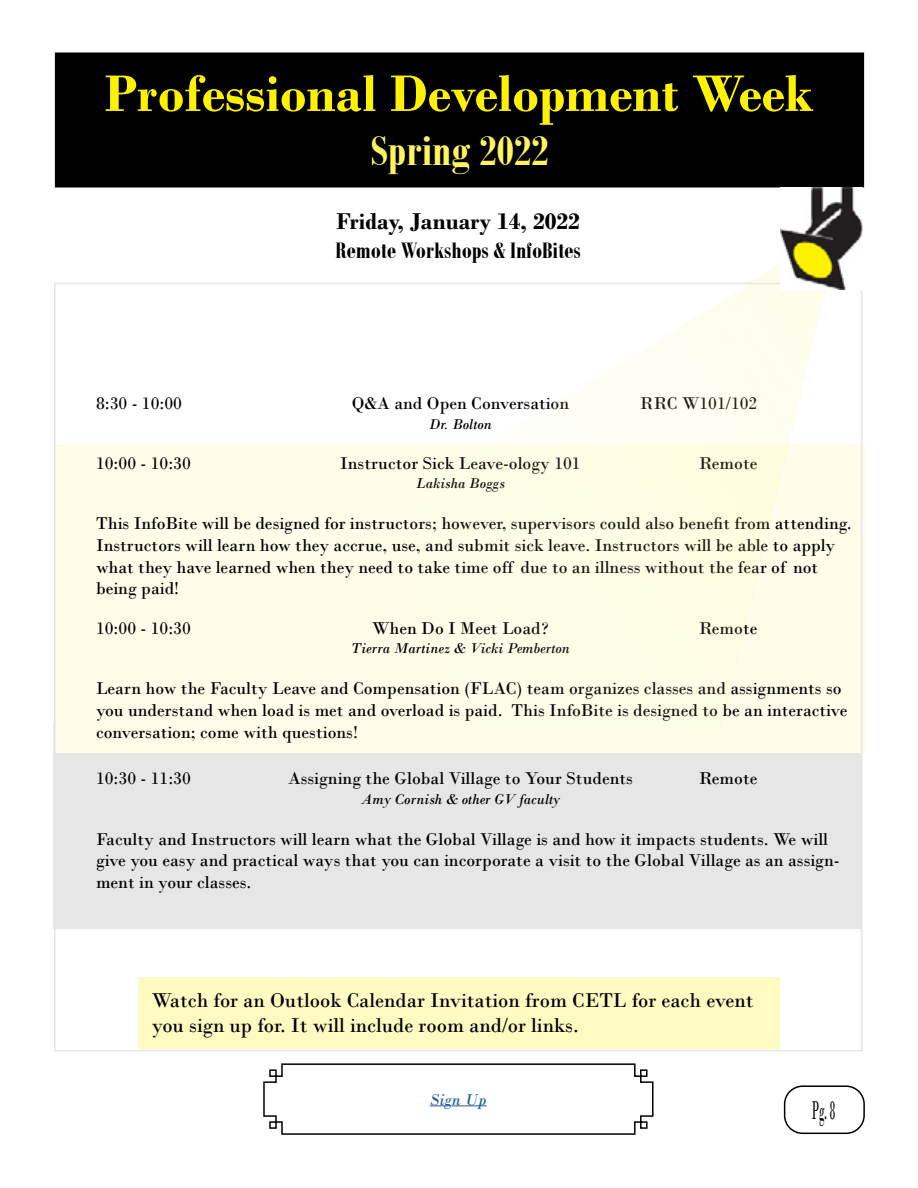
<style>
.page{position:relative;width:918px;height:1188px;background:#fff}
.page>*{position:absolute;margin:0;border:0;box-sizing:border-box;transform-origin:0 0}
.t1{font:700 54px "Bodoni";color:#fff200}
.t2{font:700 45px "Bodoni MT Condensed";color:#fff45f}
.t3{font:27px "Bodoni";color:#000;scale:.41 1}
.t4{font:700 24px "Bodoni MT Condensed";color:#000}
.t5{font:700 24px "Bodoni";color:#000}
.t6{font:21px/25.2px "Bodoni";color:#000}
.t7{font:18px/21.6px "Bodoni";color:#000}
.t8{font:italic 16.5px "Bodoni";color:#215e9e}
.t9{font:italic 15px "Bodoni";color:#000}
</style>
<div class="page">
<div style="left:784px;top:1085px;width:81px;height:49px;border:2px solid #000;border-radius:18px"></div>
<svg style="left:263px;top:1063px;width:391px;height:72px"></svg>
<div style="left:53px;top:722px;width:808px;height:207px;background:#e6e6e6"></div>
<div style="left:54px;top:444px;width:811px;height:309px;background:#fffde9"></div>
<div style="left:138px;top:977px;width:642px;height:71px;background:#fffac2"></div>
<div style="left:56px;top:53px;width:807px;height:134px;background:#000"></div>
<div style="left:55px;top:52px;width:809px;height:136px;border:2px solid #000"></div>
<img style="left:780px;top:188px;width:83px;height:101px">
<h1 class="t1" style="left:105px;top:61px;width:710px">Professional Development Week</h1>
<h2 class="t2" style="left:371px;top:124px;width:179px">Spring 2022</h2>
<h3 class="t5" style="left:336px;top:207px;width:245px">Friday, January 14, 2022</h3>
<h3 class="t4" style="left:336px;top:236px;width:247px">Remote Workshops &amp; InfoBites</h3>
<p class="t7" style="left:96px;top:393px;width:88px">8:30 - 10:00</p>
<p class="t7" style="left:352px;top:393px;width:219px">Q&amp;A and Open Conversation</p>
<p class="t7" style="left:640px;top:393px;width:119px">RRC W101/102</p>
<p class="t9" style="left:429px;top:415px;width:64px">Dr. Bolton</p>
<p class="t7" style="left:96px;top:452px;width:96px">10:00 - 10:30</p>
<p class="t7" style="left:340px;top:452px;width:242px">Instructor Sick Leave-ology 101</p>
<p class="t7" style="left:699px;top:452px;width:60px">Remote</p>
<p class="t9" style="left:416px;top:474px;width:90px">Lakisha Boggs</p>
<p class="t7" style="left:96px;top:513px;width:757px">This InfoBite will be designed for instructors; however, supervisors could also benefit from attending.<br>Instructors will learn how they accrue, use, and submit sick leave. Instructors will be able to apply what they have learned when they need to take time off due to an illness without the fear of not being paid!</p>
<p class="t7" style="left:96px;top:617px;width:96px">10:00 - 10:30</p>
<p class="t7" style="left:372px;top:617px;width:178px">When Do I Meet Load?</p>
<p class="t7" style="left:699px;top:617px;width:60px">Remote</p>
<p class="t9" style="left:351px;top:640px;width:221px">Tierra Martinez &amp; Vicki Pemberton</p>
<p class="t7" style="left:96px;top:678px;width:753px">Learn how the Faculty Leave and Compensation (FLAC) team organizes classes and assignments so you understand when load is met and overload is paid. This InfoBite is designed to be an interactive conversation; come with questions!</p>
<p class="t7" style="left:96px;top:768px;width:96px">10:30 - 11:30</p>
<p class="t7" style="left:288px;top:768px;width:346px">Assigning the Global Village to Your Students</p>
<p class="t7" style="left:699px;top:768px;width:60px">Remote</p>
<p class="t9" style="left:361px;top:790px;width:200px">Amy Cornish &amp; other GV faculty</p>
<p class="t7" style="left:96px;top:828px;width:745px">Faculty and Instructors will learn what the Global Village is and how it impacts students. We will give you easy and practical ways that you can incorporate a visit to the Global Village as an assign&shy;ment in your classes.</p>
<p class="t6" style="left:152px;top:988px;width:604px">Watch for an Outlook Calendar Invitation from CETL for each event you sign up for. It will include room and/or links.</p>
<p class="t8" style="left:430px;top:1089px;width:58px">Sign Up</p>
<h3 class="t3" style="left:812px;top:1094px;width:59px">Pg. 8</h3>
</div>
